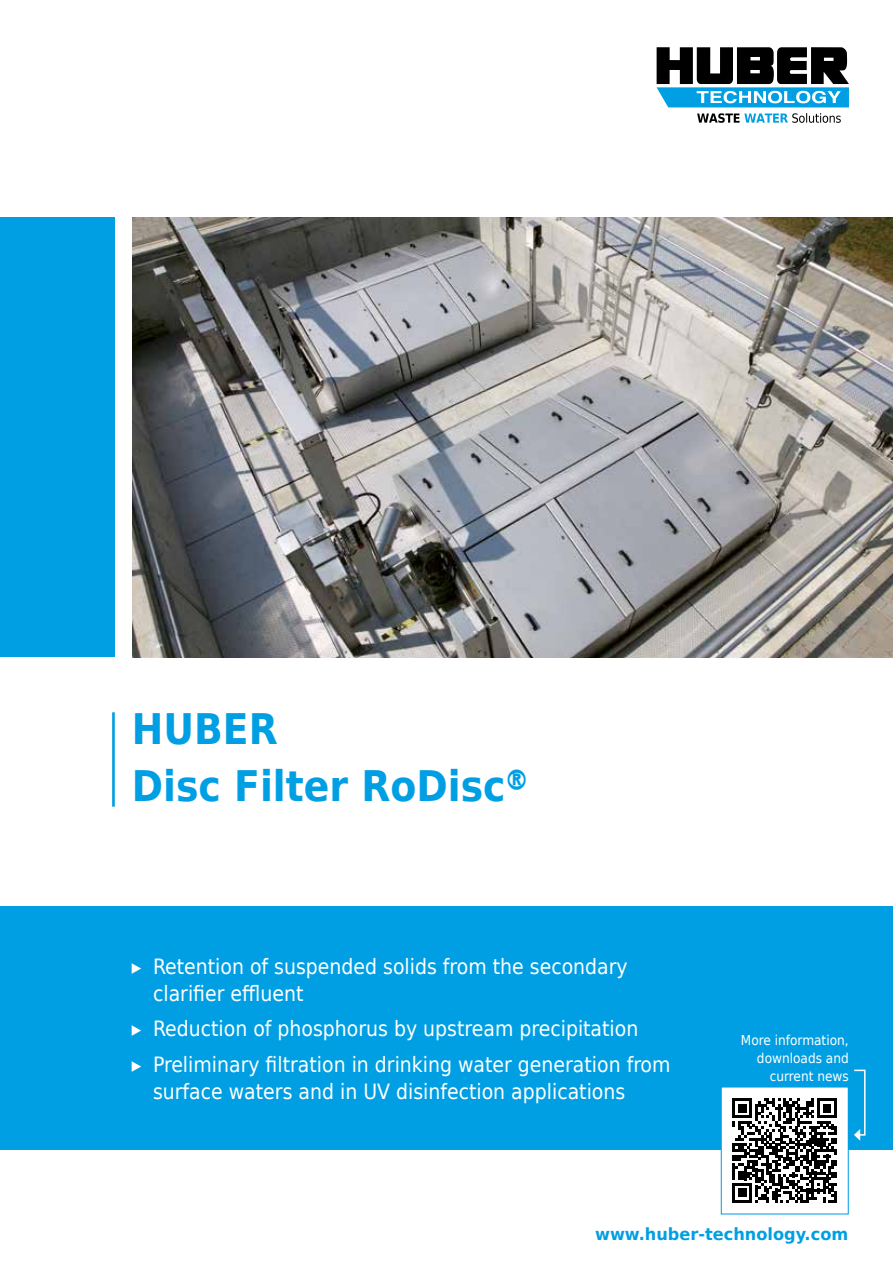
<style>
.page{position:relative;width:893px;height:1263px;background:#fff}
.page>*{position:absolute;margin:0;border:0;box-sizing:border-box;transform-origin:0 0}
.t1{font:700 42px/57px "Huber Tec";color:#009fe3}
.t2{font:21px/27px "Huber Tec";color:#fff}
.t3{font:700 16.65px "Huber Tec";color:#009fe3;scale:1.08 1}
.t4{font:13.5px/18px "Huber Tec";color:#fff;text-align:right}
</style>
<div class="page">
<div style="left:0;top:218px;width:115px;height:439px;background:#009fe3"></div>
<div style="left:0;top:906px;width:893px;height:244px;background:#009fe3"></div>
<div style="left:721px;top:1087px;width:127px;height:127px;background:#fff"></div>
<svg style="left:733px;top:1098px;width:104px;height:105px"></svg>
<div style="left:721px;top:1086px;width:128px;height:128px;border:1px solid #009fe3"></div>
<svg style="left:854px;top:1069px;width:12px;height:72px"></svg>
<img style="left:132px;top:218px;width:761px;height:439px">
<hr style="left:112px;top:712px;width:3px;height:95px;background:#009fe3">
<svg style="left:657px;top:47px;width:192px;height:60px"></svg>
<svg style="left:697px;top:113px;width:144px;height:10px"></svg>
<h1 class="t1" style="left:132px;top:699px;width:398px">HUBER<br>Disc Filter RoDisc®</h1>
<p class="t2" style="left:153px;top:952px;width:476px;text-indent:-21px">▸ Retention of suspended solids from the secondary clarifier effluent</p>
<p class="t2" style="left:132px;top:1010px;width:540px;line-height:35.5px">▸ Reduction of phosphorus by upstream precipitation<br>▸ Preliminary filtration in drinking water generation from</p>
<p class="t2" style="left:153px;top:1077px;width:474px">surface waters and in UV disinfection applications</p>
<p class="t4" style="left:741px;top:1030px;width:109px">More information, downloads and current news</p>
<p class="t3" style="left:595px;top:1220px;width:236px">www.huber-technology.com</p>
</div>
